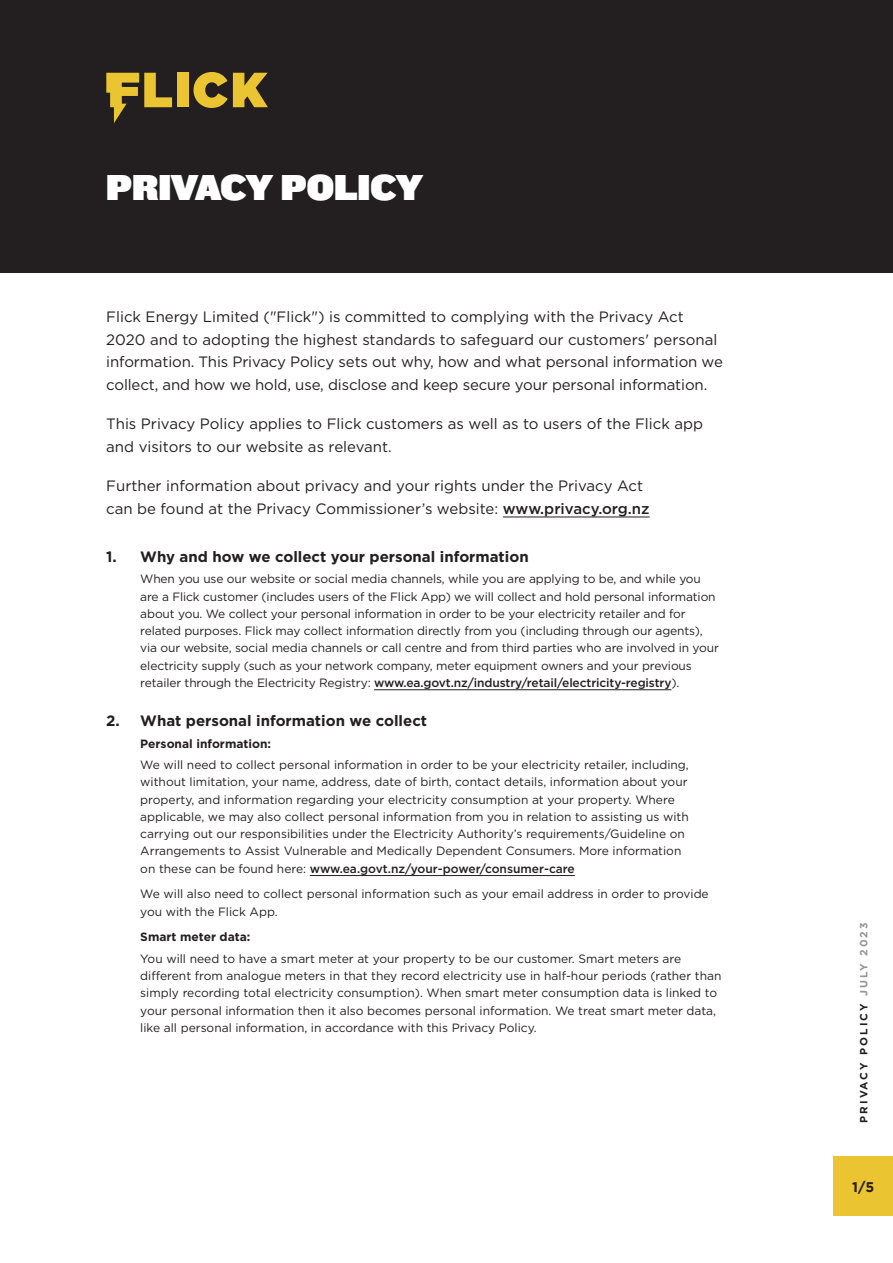
<style>
.page{position:relative;width:893px;height:1263px;background:#fff}
.page>*{position:absolute;margin:0;border:0;box-sizing:border-box;transform-origin:0 0}
.Head_1{font:37.5px "Knockout 92 Ultmt Cruiserwt";color:#fff}
.Intro{font:15px/22.5px "Gotham";color:#231f20}
.Head_2{font:700 15px "Gotham";color:#231f20}
.t1{font:700 13.95px "Gotham";color:#231f20}
.Body{font:12px/17.2px "Gotham";color:#231f20}
.Head_3{font:700 12px "Gotham";color:#231f20}
.t2{font:700 10.5px "Gotham";letter-spacing:.2em;color:#231f20}
.s1{font-weight:500}
.s2{color:#939598}
</style>
<div class="page">
<div style="left:0;top:0;width:893px;height:272px;background:#231f20"></div>
<div style="left:177px;top:73px;width:12px;height:34px;background:#ebc432"></div>
<svg style="left:106px;top:73px;width:66px;height:50px"></svg>
<svg style="left:194px;top:72px;width:74px;height:36px"></svg>
<hr style="left:503px;top:517px;width:147px;height:1px;background:#231f20">
<hr style="left:374px;top:689px;width:297px;height:1px;background:#231f20">
<hr style="left:310px;top:875px;width:265px;height:1px;background:#231f20">
<div style="left:833px;top:1156px;width:60px;height:60px;background:#ebc432"></div>
<p class="Head_1" style="left:106px;top:161px;width:318px">PRIVACY POLICY</p>
<p class="Intro" style="left:106px;top:306px;width:618px">Flick Energy Limited ("Flick") is committed to complying with the Privacy Act 2020 and to adopting the highest standards to safeguard our customers' personal information. This Privacy Policy sets out why, how and what personal information we collect, and how we hold, use, disclose and keep secure your personal information.</p>
<p class="Intro" style="left:106px;top:413px;width:598px">This Privacy Policy applies to Flick customers as well as to users of the Flick app and visitors to our website as relevant.</p>
<p class="Intro" style="left:106px;top:475px;width:545px">Further information about privacy and your rights under the Privacy Act can be found at the Privacy Commissioner’s website: <span class="s1">www.privacy.org.nz</span></p>
<p class="Head_2" style="left:106px;top:546px;width:424px">1. Why and how we collect your personal information</p>
<p class="Body" style="left:140px;top:570px;width:580px">When you use our website or social media channels, while you are applying to be, and while you are a Flick customer (includes users of the Flick App) we will collect and hold personal information about you. We collect your personal information in order to be your electricity retailer and for related purposes. Flick may collect information directly from you (including through our agents), via our website, social media channels or call centre and from third parties who are involved in your electricity supply (such as your network company, meter equipment owners and your previous retailer through the Electricity Registry: <span class="s1">www.ea.govt.nz/industry/retail/electricity-registry</span>).</p>
<p class="Head_2" style="left:106px;top:711px;width:322px">2. What personal information we collect</p>
<p class="Head_3" style="left:140px;top:735px;width:132px">Personal information:</p>
<p class="Body" style="left:140px;top:756px;width:550px">We will need to collect personal information in order to be your electricity retailer, including, without limitation, your name, address, date of birth, contact details, information about your property, and information regarding your electricity consumption at your property. Where applicable, we may also collect personal information from you in relation to assisting us with carrying out our responsibilities under the Electricity Authority’s requirements/Guideline on Arrangements to Assist Vulnerable and Medically Dependent Consumers. More information on these can be found here: <span class="s1">www.ea.govt.nz/your-power/consumer-care</span></p>
<p class="Body" style="left:140px;top:885px;width:570px">We will also need to collect personal information such as your email address in order to provide you with the Flick App.</p>
<p class="Head_3" style="left:140px;top:929px;width:112px">Smart meter data:</p>
<p class="Body" style="left:140px;top:950px;width:583px">You will need to have a smart meter at your property to be our customer. Smart meters are different from analogue meters in that they record electricity use in half-hour periods (rather than simply recording total electricity consumption). When smart meter consumption data is linked to your personal information then it also becomes personal information. We treat smart meter data, like all personal information, in accordance with this Privacy Policy.</p>
<p class="t2" style="left:857px;top:1123px;width:202px;rotate:-90deg">PRIVACY POLICY <span class="s2">JULY 2023</span></p>
<p class="t1" style="left:852px;top:1177px;width:23px">1/5</p>
</div>
